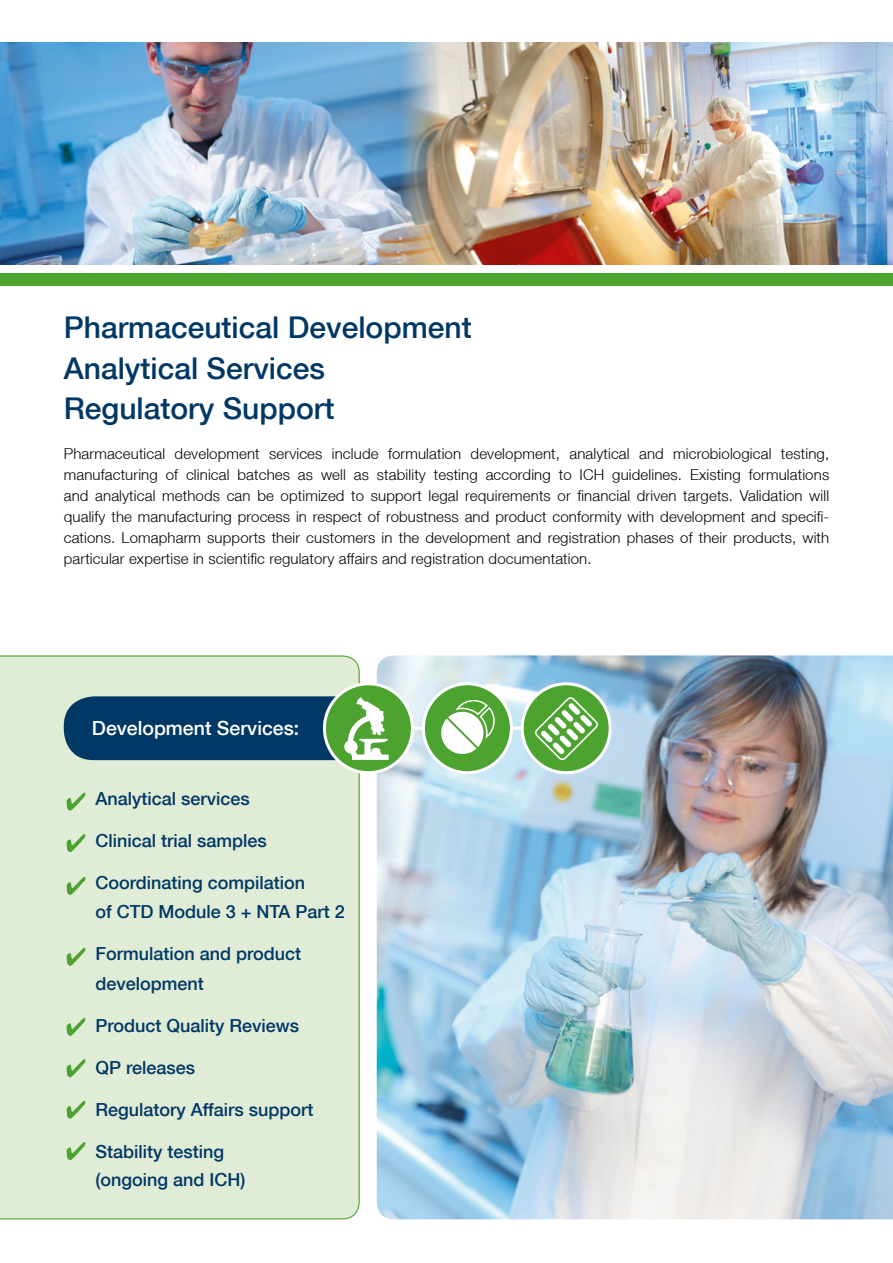
<style>
.page{position:relative;width:893px;height:1263px;background:#fff}
.page>*{position:absolute;margin:0;border:0;box-sizing:border-box;transform-origin:0 0}
.t1{font:500 30px/40.5px "Helvetica Neue";color:#003865}
.t2{font:500 19.5px "Helvetica Neue";color:#fff}
.t3{font:500 18px/28.5px "Helvetica Neue";color:#003865}
.t4{font:300 15px/21px "Helvetica Neue";letter-spacing:.01em;color:#000;text-align:justify}
</style>
<div class="page">
<img style="left:0;top:42px;width:398px;height:223px">
<img style="left:398px;top:42px;width:428px;height:223px">
<img style="left:377px;top:655px;width:516px;height:564px">
<img style="left:826px;top:42px;width:67px;height:223px">
<div style="left:0;top:655px;width:360px;height:565px;background:#e1ecd7"></div>
<div style="left:0;top:273px;width:893px;height:13px;background:#4da32f"></div>
<div style="left:64px;top:696px;width:346px;height:64px;background:#003865;border-radius:30px"></div>
<svg style="left:67px;top:792px;width:18px;height:19px"></svg>
<svg style="left:67px;top:834px;width:18px;height:18px"></svg>
<svg style="left:67px;top:877px;width:18px;height:18px"></svg>
<svg style="left:67px;top:948px;width:18px;height:18px"></svg>
<svg style="left:67px;top:1018px;width:18px;height:18px"></svg>
<svg style="left:67px;top:1059px;width:18px;height:18px"></svg>
<svg style="left:67px;top:1100px;width:18px;height:19px"></svg>
<svg style="left:67px;top:1142px;width:18px;height:18px"></svg>
<div style="left:324px;top:684px;width:88px;height:89px;background:#4da32f;border-radius:50%"></div>
<div style="left:323px;top:682px;width:91px;height:92px;border:3px solid #fff;border-radius:50%"></div>
<svg style="left:344px;top:697px;width:45px;height:63px"></svg>
<svg style="left:513px;top:727px;width:8px;height:3px"></svg>
<svg style="left:412px;top:727px;width:10px;height:3px"></svg>
<div style="left:423px;top:684px;width:88px;height:89px;background:#4da32f;border-radius:50%"></div>
<div style="left:422px;top:682px;width:91px;height:92px;border:3px solid #fff;border-radius:50%"></div>
<svg style="left:441px;top:700px;width:54px;height:54px"></svg>
<svg style="left:522px;top:684px;width:88px;height:89px;background:#63ae49"></svg>
<div style="left:521px;top:682px;width:91px;height:92px;border:3px solid #fff;border-radius:50%"></div>
<svg style="left:534px;top:697px;width:64px;height:63px"></svg>
<h1 class="t1" style="left:64px;top:307px;width:409px">Pharmaceutical Development<br>Analytical Services<br>Regulatory Support</h1>
<p class="t4" style="left:64px;top:443px;width:767px">Pharmaceutical development services include formulation development, analytical and microbiological testing, manufacturing of clinical batches as well as stability testing according to ICH guidelines. Existing formulations and analytical methods can be optimized to support legal requirements or financial driven targets. Validation will qualify the manufacturing process in respect of robustness and product conformity with development and specifi&shy;cations. Lomapharm supports their customers in the development and registration phases of their products, with particular expertise in scientific regulatory affairs and registration documentation.</p>
<h2 class="t2" style="left:92px;top:716px;width:209px">Development Services:</h2>
<p class="t3" style="left:95px;top:785px;width:156px">Analytical services</p>
<p class="t3" style="left:95px;top:827px;width:173px">Clinical trial samples</p>
<p class="t3" style="left:95px;top:869px;width:251px">Coordinating compilation<br>of CTD Module 3 + NTA Part 2</p>
<p class="t3" style="left:95px;top:938px;width:207px;line-height:30px">Formulation and product development</p>
<p class="t3" style="left:95px;top:1011px;width:205px">Product Quality Reviews</p>
<p class="t3" style="left:95px;top:1053px;width:101px">QP releases</p>
<p class="t3" style="left:95px;top:1095px;width:220px">Regulatory Affairs support</p>
<p class="t3" style="left:95px;top:1137px;width:152px">Stability testing (ongoing and ICH)</p>
</div>
